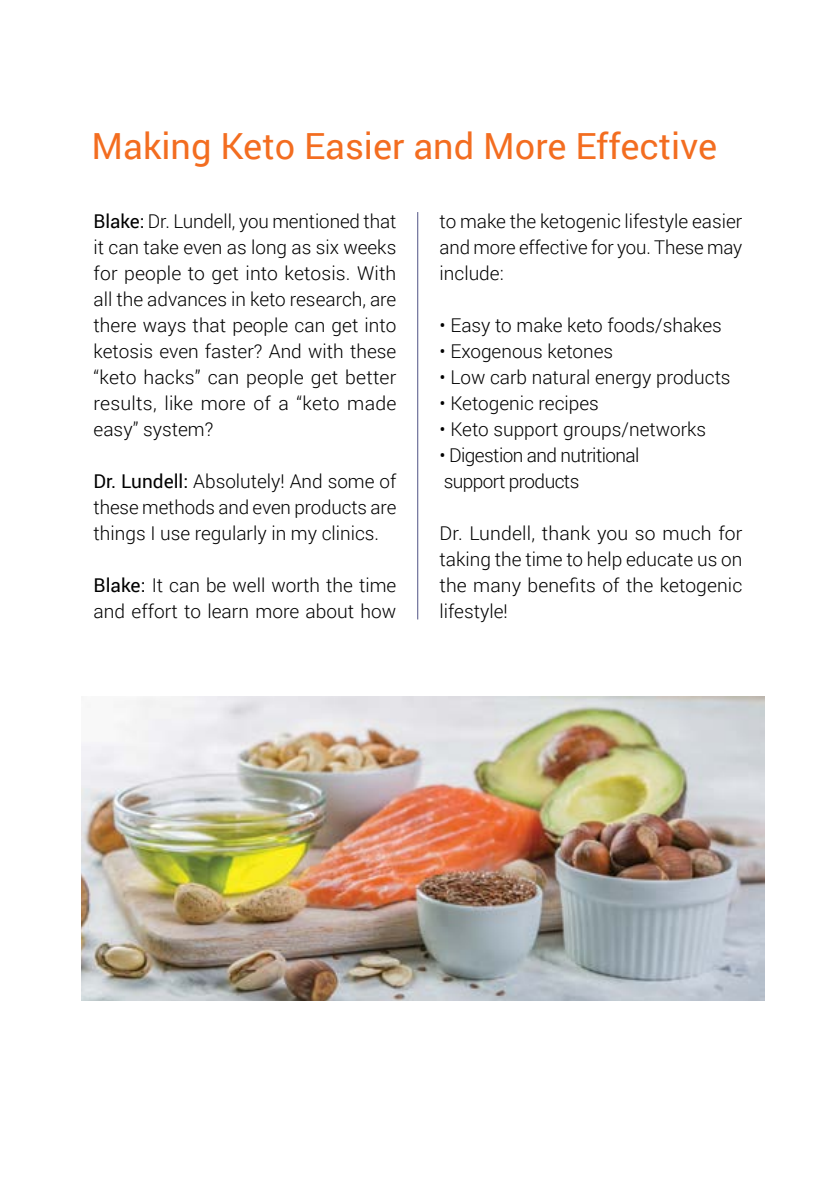
<style>
.page{position:relative;width:840px;height:1191px;background:#fff}
.page>*{position:absolute;margin:0;border:0;box-sizing:border-box;transform-origin:0 0}
.t1{font:36px "Roboto";color:#f36d20}
.t2{font:300 19px/26px "Roboto";color:#000;text-align:justify}
.t3{font:300 19px/26px "Roboto";letter-spacing:-.03em;color:#000}
.s1{font-weight:400}
</style>
<div class="page">
<img style="left:81px;top:697px;width:683px;height:303px">
<hr style="left:417px;top:212px;width:1px;height:407px;background:#505285">
<h1 class="t1" style="left:92px;top:121px;width:626px">Making Keto Easier and More Effective</h1>
<p class="t2" style="left:94px;top:208px;width:304px"><span class="s1">Blake:</span> Dr. Lundell, you mentioned that it can take even as long as six weeks for people to get into ketosis. With all the advances in keto research, are there ways that people can get into ketosis even faster? And with these “keto hacks” can people get better results, like more of a “keto made easy” system?</p>
<p class="t2" style="left:94px;top:468px;width:304px"><span class="s1">Dr. Lundell:</span> Absolutely! And some of these methods and even products are things I use regularly in my clinics.</p>
<p class="t2" style="left:94px;top:572px;width:304px"><span class="s1">Blake:</span> It can be well worth the time and effort to learn more about how</p>
<p class="t2" style="left:439px;top:208px;width:304px">to make the ketogenic lifestyle easier and more effective for you. These may include:</p>
<p class="t2" style="left:439px;top:312px;width:283px">• Easy to make keto foods/shakes</p>
<p class="t2" style="left:439px;top:338px;width:175px">• Exogenous ketones</p>
<p class="t2" style="left:439px;top:364px;width:292px">• Low carb natural energy products</p>
<p class="t2" style="left:439px;top:389px;width:161px">• Ketogenic recipes</p>
<p class="t2" style="left:439px;top:415px;width:268px">• Keto support groups/networks</p>
<p class="t3" style="left:439px;top:441px;width:201px">• Digestion and nutritional support products</p>
<p class="t2" style="left:439px;top:520px;width:304px">Dr. Lundell, thank you so much for taking the time to help educate us on the many benefits of the ketogenic lifestyle!</p>
</div>
